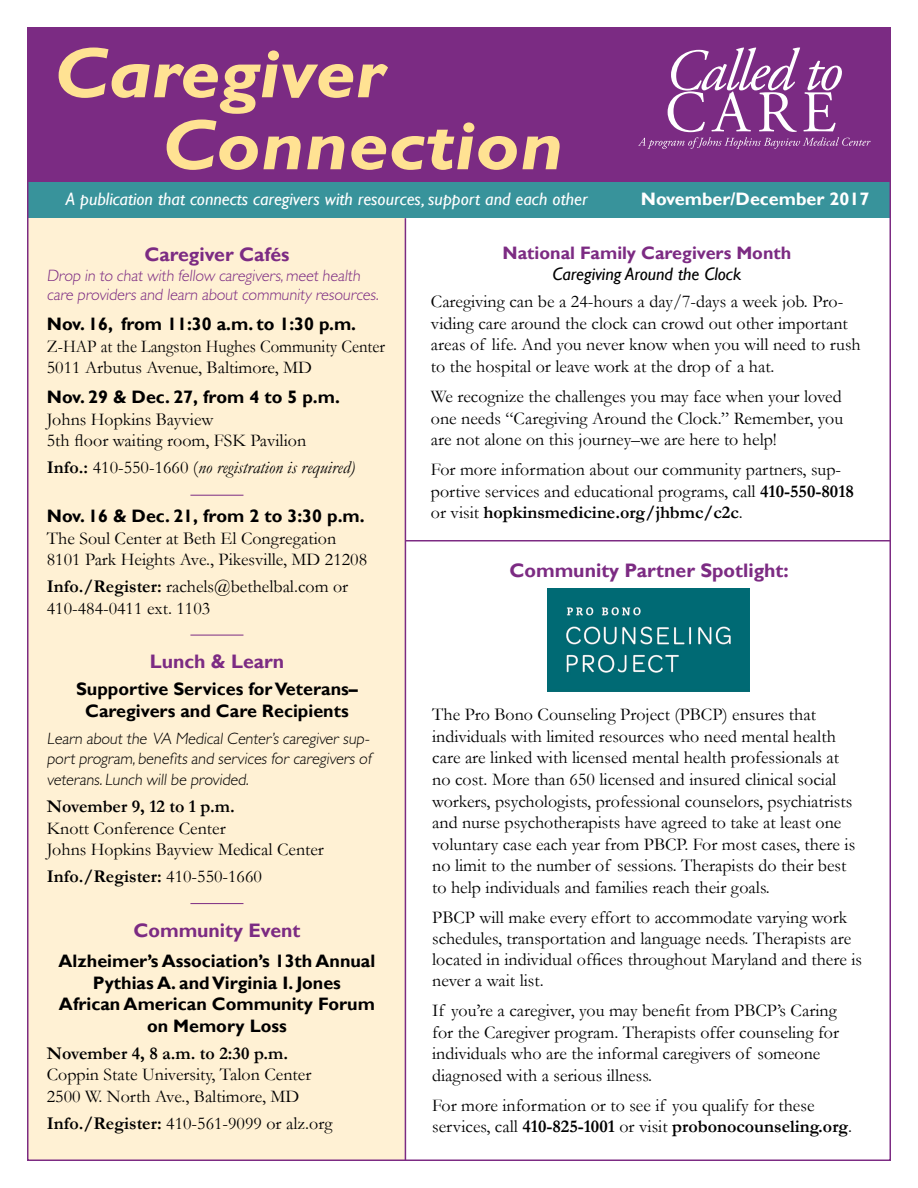
<style>
.page{position:relative;width:918px;height:1188px;background:#fff}
.page>*{position:absolute;margin:0;border:0;box-sizing:border-box;transform-origin:0 0}
.t1{font:italic 700 72px/72px "Gill Sans";color:#ffe293;scale:1.1 1}
.t2{font:700 19.5px "Gill Sans";color:#7c2b83}
.t3{font:18px/21.6px "Garamond";color:#000}
.t4{font:700 18px/21.6px "Gill Sans";color:#000;text-align:center}
.t5{font:700 18px "Garamond";color:#000}
.t6{font:18px/21.6px "Garamond";color:#000;scale:.93 1}
.t7{font:italic 18px "Gill Sans";color:#fff}
.t8{font:italic 18px "Garamond";color:#000}
.t9{font:700 18px "Gill Sans";color:#7c2b83}
.t10{font:italic 18px "Gill Sans";color:#000}
.t11{font:700 18px "Gill Sans";color:#fff}
.t12{font:300 16.5px/19.5px "Gill Sans MT Std";color:#000}
.t13{font:300 16.5px/19.5px "Gill Sans MT Std";color:#7c2b83}
.s1{font-weight:700;font-style:normal}
.s2{font-style:normal}
.s3{font-weight:700}
.s4{font-weight:400}
</style>
<div class="page">
<div style="left:28px;top:218px;width:377px;height:942px;background:#fff1d4"></div>
<div style="left:28px;top:27px;width:863px;height:157px;background:#7b2b83"></div>
<div style="left:28px;top:182px;width:863px;height:36px;background:#38939b"></div>
<hr style="left:405px;top:218px;width:1px;height:943px;background:#7c2b83">
<hr style="left:190px;top:495px;width:53px;height:1px;background:#7c2b83">
<hr style="left:190px;top:635px;width:53px;height:1px;background:#7c2b83">
<hr style="left:190px;top:903px;width:53px;height:1px;background:#7c2b83">
<svg style="left:638px;top:48px;width:232px;height:101px"></svg>
<hr style="left:405px;top:540px;width:486px;height:2px;background:#7c2b83">
<img style="left:547px;top:589px;width:202px;height:103px">
<h1 class="t1" style="left:162px;top:39px;width:367px;text-indent:-108px">Caregiver<br>Connection</h1>
<p class="t7" style="left:66px;top:189px;width:523px">A publication that connects caregivers with resources, support and each other</p>
<p class="t11" style="left:641px;top:189px;width:230px">November/December 2017</p>
<p class="t2" style="left:144px;top:243px;width:147px">Caregiver Cafés</p>
<p class="t13" style="left:47px;top:265px;width:336px">Drop in to chat with fellow caregivers,meet health care providers and learn about community resources.</p>
<p class="t4" style="left:47px;top:314px;width:311px">Nov. 16, from 11:30 a.m. to 1:30 p.m.</p>
<p class="t6" style="left:47px;top:335px;width:365px">Z-HAP at the Langston Hughes Community Center<br>5011 Arbutus Avenue, Baltimore, MD</p>
<p class="t4" style="left:47px;top:387px;width:295px">Nov. 29 &amp; Dec. 27, from 4 to 5 p.m.</p>
<p class="t3" style="left:47px;top:408px;width:261px">Johns Hopkins Bayview<br>5th floor waiting room, FSK Pavilion</p>
<p class="t8" style="left:47px;top:456px;width:310px"><span class="s1">Info.:</span> <span class="s2">410-550-1660 (</span>no registration is required)</p>
<p class="t4" style="left:47px;top:506px;width:319px">Nov. 16 &amp; Dec. 21, from 2 to 3:30 p.m.</p>
<p class="t3" style="left:47px;top:527px;width:322px">The Soul Center at Beth El Congregation<br>8101 Park Heights Ave., Pikesville, MD 21208</p>
<p class="t3" style="left:47px;top:575px;width:303px"><span class="s3">Info./Register:</span> rachels@bethelbal.com or<br>410-484-0411 ext. 1103</p>
<p class="t9" style="left:503px;top:242px;width:290px">National Family Caregivers Month</p>
<p class="t10" style="left:552px;top:264px;width:190px">Caregiving Around the Clock</p>
<p class="t3" style="left:431px;top:290px;width:431px">Caregiving can be a 24-hours a day/7-days a week job. Pro&shy;viding care around the clock can crowd out other important areas of life. And you never know when you will need to rush to the hospital or leave work at the drop of a hat.</p>
<p class="t3" style="left:431px;top:385px;width:414px;text-align:justify">We recognize the challenges you may face when your loved one needs “Caregiving Around the Clock.” Remember, you are not alone on this journey–we are here to help!</p>
<p class="t3" style="left:431px;top:458px;width:425px">For more information about our community partners, sup&shy;portive services and educational programs, call <span class="s3">410-550-8018 </span>or visit <span class="s3">hopkinsmedicine.org/jhbmc/c2c</span>.</p>
<p class="t2" style="left:510px;top:559px;width:281px">Community Partner Spotlight:</p>
<p class="t2" style="left:150px;top:650px;width:136px">Lunch &amp; Learn</p>
<p class="t4" style="left:76px;top:679px;width:283px">Supportive Services for Veterans–<br>Caregivers and Care Recipients</p>
<p class="t12" style="left:47px;top:728px;width:327px">Learn about the VA Medical Center’s caregiver sup&shy;port program,benefits and services for caregivers of</p>
<p class="t12" style="left:47px;top:770px;width:206px">veterans.Lunch will be provided.</p>
<p class="t5" style="left:47px;top:794px;width:189px">November 9, 12 to 1 p.m.</p>
<p class="t3" style="left:47px;top:817px;width:279px">Knott Conference Center<br>Johns Hopkins Bayview Medical Center</p>
<p class="t5" style="left:47px;top:864px;width:217px">Info./Register: <span class="s4">410-550-1660</span></p>
<p class="t2" style="left:133px;top:919px;width:169px">Community Event</p>
<p class="t4" style="left:59px;top:951px;width:318px">Alzheimer’s Association’s 13th Annual<br>Pythias A. and Virginia I. Jones<br>African American Community Forum on Memory Loss</p>
<p class="t5" style="left:47px;top:1041px;width:243px">November 4, 8 a.m. to 2:30 p.m.</p>
<p class="t3" style="left:47px;top:1063px;width:266px">Coppin State University, Talon Center<br>2500 W. North Ave., Baltimore, MD</p>
<p class="t3" style="left:47px;top:1112px;width:287px"><span class="s3">Info./Register:</span> 410-561-9099 or alz.org</p>
<p class="t3" style="left:432px;top:703px;width:425px">The Pro Bono Counseling Project (PBCP) ensures that individuals with limited resources who need mental health care are linked with licensed mental health professionals at no cost. More than 650 licensed and insured clinical social workers, psychologists, professional counselors, psychiatrists and nurse psychotherapists have agreed to take at least one voluntary case each year from PBCP. For most cases, there is no limit to the number of sessions. Therapists do their best to help individuals and families reach their goals.</p>
<p class="t3" style="left:432px;top:906px;width:431px;line-height:21px">PBCP will make every effort to accommodate varying work schedules, transportation and language needs. Therapists are located in individual offices throughout Maryland and there is never a wait list.</p>
<p class="t3" style="left:432px;top:999px;width:408px">If you’re a caregiver, you may benefit from PBCP’s Caring for the Caregiver program. Therapists offer counseling for individuals who are the informal caregivers of someone diagnosed with a serious illness.</p>
<p class="t3" style="left:432px;top:1094px;width:422px">For more information or to see if you qualify for these services, call <span class="s3">410-825-1001</span> or visit <span class="s3">probonocounseling.org</span>.</p>
</div>
